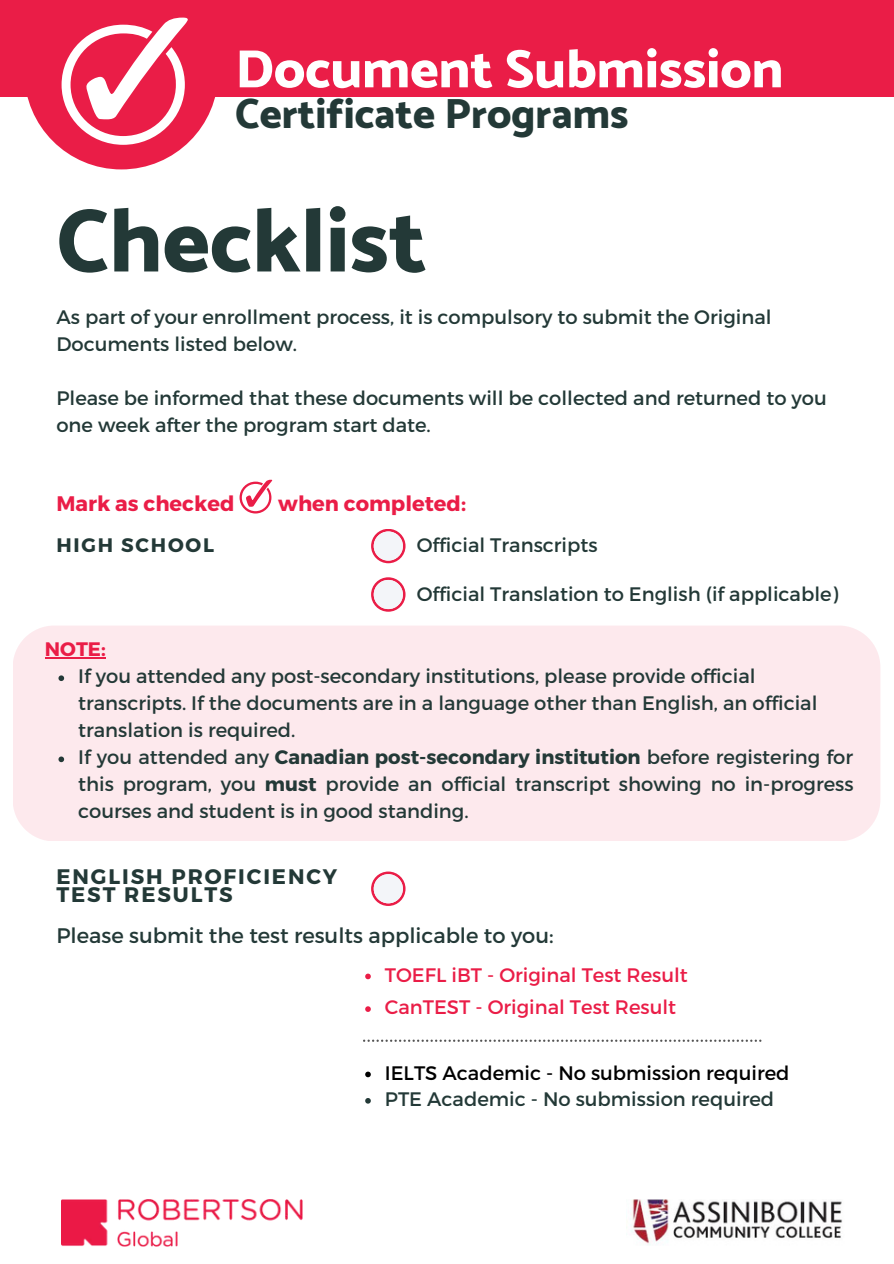
<style>
.page{position:relative;width:894px;height:1264px;background:#fff}
.page>*{position:absolute;margin:0;border:0;box-sizing:border-box;transform-origin:0 0}
.t1{font:800 90.15px "Catamaran";color:#233937}
.t2{font:800 54px "Catamaran";color:#fff}
.t3{font:800 42px "Catamaran";color:#233937}
.t4{font:21px "Montserrat";color:#233937}
.t5{font:700 21px/18px "Montserrat";letter-spacing:.09em;color:#233937}
.t6{font:700 21px "Montserrat";color:#ea1d47}
.t7{font:19.5px/27px "Montserrat";color:#233937}
.t8{font:19.5px/32.7px "Montserrat";color:#ea1d47}
.t9{font:19.5px "Montserrat";color:#000}
.t10{font:700 19.5px "Montserrat";letter-spacing:.09em;color:#233937}
.t11{font:700 19.5px "Montserrat";color:#ea1d47}
.s1{font-weight:700}
</style>
<div class="page">
<div style="left:0;top:0;width:893px;height:97px;background:#ea1d47"></div>
<svg style="left:27px;top:17px;width:188px;height:152px"></svg>
<img style="left:626px;top:1199px;width:216px;height:46px">
<svg style="left:371px;top:529px;width:34px;height:34px"></svg>
<div style="left:373px;top:531px;width:30px;height:29px;background:#f3f5f9;border-radius:50%"></div>
<svg style="left:371px;top:577px;width:34px;height:34px"></svg>
<div style="left:373px;top:580px;width:30px;height:29px;background:#f3f5f9;border-radius:50%"></div>
<svg style="left:371px;top:871px;width:34px;height:35px"></svg>
<div style="left:373px;top:874px;width:30px;height:29px;background:#f3f5f9;border-radius:50%"></div>
<img style="left:62px;top:1199px;width:240px;height:47px">
<svg style="left:365px;top:973px;width:6px;height:6px"></svg>
<svg style="left:365px;top:1006px;width:6px;height:5px"></svg>
<svg style="left:365px;top:1071px;width:6px;height:6px"></svg>
<svg style="left:363px;top:1039px;width:398px;height:2px"></svg>
<svg style="left:365px;top:1098px;width:6px;height:5px"></svg>
<div style="left:13px;top:626px;width:867px;height:215px;background:#fde9ed"></div>
<svg style="left:239px;top:480px;width:33px;height:33px"></svg>
<svg style="left:58px;top:675px;width:6px;height:6px"></svg>
<svg style="left:58px;top:756px;width:6px;height:6px"></svg>
<hr style="left:45px;top:657px;width:61px;height:1px;background:#ea1d47">
<h2 class="t2" style="left:235px;top:37px;width:549px">Document Submission</h2>
<h3 class="t3" style="left:235px;top:89px;width:395px">Certificate Programs</h3>
<h1 class="t1" style="left:56px;top:188px;width:371px">Checklist</h1>
<p class="t7" style="left:56px;top:303px;width:716px">As part of your enrollment process, it is compulsory to submit the Original<br>Documents listed below.</p>
<p class="t7" style="left:56px;top:384px;width:771px">Please be informed that these documents will be collected and returned to you one week after the program start date.</p>
<p class="t6" style="left:56px;top:491px;width:179px">Mark as checked</p>
<p class="t6" style="left:278px;top:491px;width:189px">when completed:</p>
<p class="t10" style="left:56px;top:533px;width:159px">HIGH SCHOOL</p>
<p class="t7" style="left:416px;top:531px;width:182px">Official Transcripts</p>
<p class="t7" style="left:416px;top:580px;width:423px">Official Translation to English (if applicable)</p>
<p class="t11" style="left:45px;top:637px;width:62px">NOTE:</p>
<p class="t7" style="left:78px;top:662px;width:776px">If you attended any post-secondary institutions, please provide official transcripts. If the documents are in a language other than English, an official translation is required.<br>If you attended any <span class="s1">Canadian post-secondary institution</span> before registering for this program, you <span class="s1">must</span> provide an official transcript showing no in-progress courses and student is in good standing.</p>
<p class="t5" style="left:56px;top:867px;width:282px">ENGLISH PROFICIENCY<br>TEST RESULTS</p>
<p class="t4" style="left:56px;top:922px;width:498px">Please submit the test results applicable to you:</p>
<p class="t8" style="left:385px;top:958px;width:304px">TOEFL iBT - Original Test Result<br>CanTEST - Original Test Result</p>
<p class="t9" style="left:385px;top:1060px;width:406px">IELTS Academic - No submission required</p>
<p class="t7" style="left:385px;top:1085px;width:391px">PTE Academic - No submission required</p>
</div>
